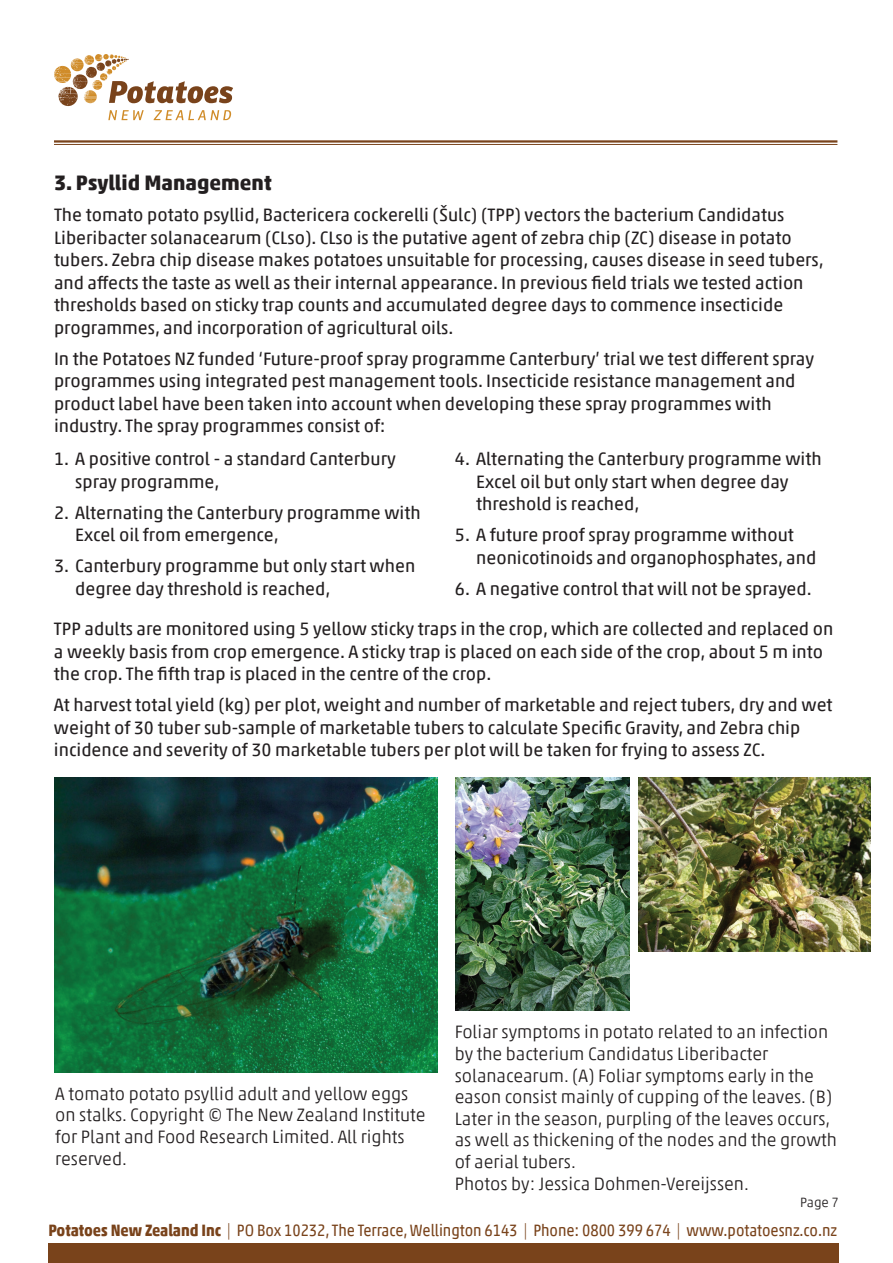
<style>
.page{position:relative;width:893px;height:1263px;background:#fff}
.page>*{position:absolute;margin:0;border:0;box-sizing:border-box;transform-origin:0 0}
.t1{font:700 21px "Akko Pro";color:#231f20}
.t2{font:18px/22.5px "Akko Pro";color:#231f20}
.t3{font:300 18px/21.6px "Akko Pro";color:#231f20}
.t4{font:16.5px "Akko Pro";letter-spacing:-.005em;color:#79431b;scale:.9 1}
.t5{font:300 13.5px "Akko Pro";color:#231f20}
.s1{font-weight:700}
.s2{font-weight:300}
</style>
<div class="page">
<svg style="left:54px;top:54px;width:179px;height:66px"></svg>
<hr style="left:54px;top:140px;width:783px;height:3px;background:#79431b">
<hr style="left:54px;top:144px;width:783px;height:1px;background:#79431b">
<div style="left:48px;top:1243px;width:791px;height:20px;background:#79431b"></div>
<img style="left:54px;top:777px;width:384px;height:295px">
<img style="left:455px;top:777px;width:174px;height:233px">
<img style="left:638px;top:777px;width:233px;height:174px">
<p class="t1" style="left:54px;top:170px;width:219px">3. Psyllid Management</p>
<p class="t2" style="left:54px;top:203px;width:771px">The tomato potato psyllid, Bactericera cockerelli (Šulc) (TPP) vectors the bacterium Candidatus Liberibacter solanacearum (CLso). CLso is the putative agent of zebra chip (ZC) disease in potato tubers. Zebra chip disease makes potatoes unsuitable for processing, causes disease in seed tubers, and affects the taste as well as their internal appearance. In previous field trials we tested action thresholds based on sticky trap counts and accumulated degree days to commence insecticide programmes, and incorporation of agricultural oils.</p>
<p class="t2" style="left:54px;top:347px;width:762px">In the Potatoes NZ funded ‘Future-proof spray programme Canterbury’ trial we test different spray programmes using integrated pest management tools. Insecticide resistance management and product label have been taken into account when developing these spray programmes with industry. The spray programmes consist of:</p>
<p class="t2" style="left:75px;top:448px;width:322px;text-indent:-21px">1. A positive control - a standard Canterbury spray programme,</p>
<p class="t2" style="left:75px;top:501px;width:347px;text-indent:-21px">2. Alternating the Canterbury programme with<br>Excel oil from emergence,</p>
<p class="t2" style="left:75px;top:554px;width:341px;text-indent:-21px">3. Canterbury programme but only start when degree day threshold is reached,</p>
<p class="t2" style="left:476px;top:447px;width:347px;text-indent:-21px">4. Alternating the Canterbury programme with<br>Excel oil but only start when degree day threshold is reached,</p>
<p class="t2" style="left:476px;top:523px;width:341px;text-indent:-21px">5. A future proof spray programme without neonicotinoids and organophosphates, and</p>
<p class="t2" style="left:455px;top:577px;width:358px">6. A negative control that will not be sprayed.</p>
<p class="t2" style="left:54px;top:618px;width:781px">TPP adults are monitored using 5 yellow sticky traps in the crop, which are collected and replaced on a weekly basis from crop emergence. A sticky trap is placed on each side of the crop, about 5 m into the crop. The fifth trap is placed in the centre of the crop.</p>
<p class="t2" style="left:54px;top:694px;width:780px">At harvest total yield (kg) per plot, weight and number of marketable and reject tubers, dry and wet weight of 30 tuber sub-sample of marketable tubers to calculate Specific Gravity, and Zebra chip incidence and severity of 30 marketable tubers per plot will be taken for frying to assess ZC.</p>
<p class="t3" style="left:55px;top:1082px;width:372px">A tomato potato psyllid adult and yellow eggs on stalks. Copyright © The New Zealand Institute for Plant and Food Research Limited. All rights reserved.</p>
<p class="t3" style="left:455px;top:1021px;width:384px">Foliar symptoms in potato related to an infection by the bacterium Candidatus Liberibacter solanacearum. (A) Foliar symptoms early in the eason consist mainly of cupping of the leaves. (B)<br>Later in the season, purpling of the leaves occurs, as well as thickening of the nodes and the growth of aerial tubers.<br>Photos by: Jessica Dohmen-Vereijssen.</p>
<p class="t5" style="left:800px;top:1194px;width:40px">Page 7</p>
<p class="t4" style="left:48px;top:1220px;width:878px"><span class="s1">Potatoes New Zealand Inc</span> <span class="s2">|</span> PO Box 10232, The Terrace, Wellington 6143 <span class="s2">|</span> Phone: 0800 399 674 <span class="s2">|</span> www.potatoesnz.co.nz</p>
</div>
